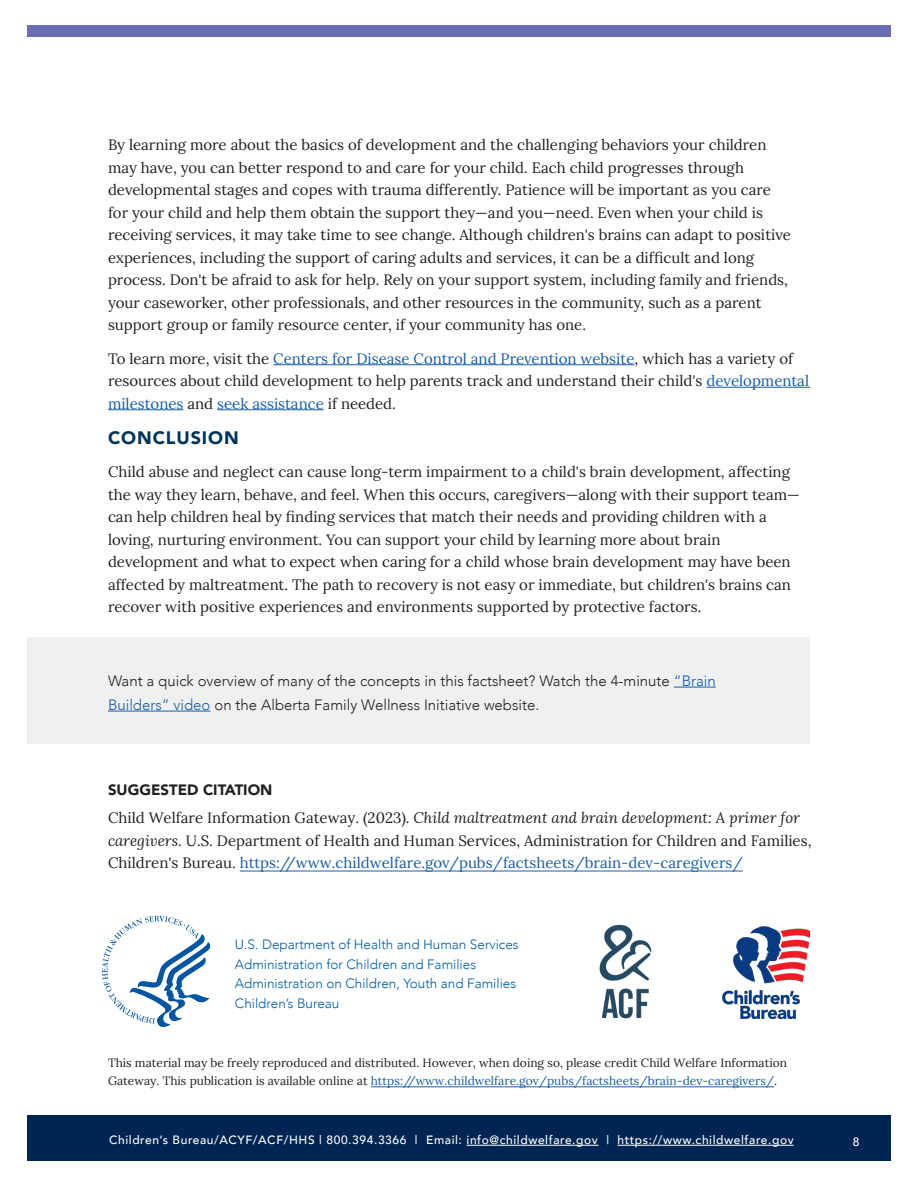
<style>
.page{position:relative;width:918px;height:1188px;background:#fff}
.page>*{position:absolute;margin:0;border:0;box-sizing:border-box;transform-origin:0 0}
.t1{font:900 18px "Avenir";letter-spacing:.05em;color:#00335f}
.t2{font:15px/22.5px "Lora";color:#231f20}
.t3{font:300 15px/24px "Avenir";color:#231f20}
.t4{font:900 15px "Avenir";color:#231f20}
.t5{font:300 13.5px/19.5px "Avenir";color:#005daa}
.t6{font:12px/18px "Lora";color:#231f20}
.t7{font:500 12px "Avenir";letter-spacing:.05em;color:#fff}
.s1{color:#175daa}
.s2{font-style:italic}
</style>
<div class="page">
<div style="left:27px;top:1116px;width:864px;height:45px;background:#002552"></div>
<hr style="left:467px;top:1145px;width:132px;height:1px;background:#fff">
<hr style="left:618px;top:1145px;width:176px;height:1px;background:#fff">
<div style="left:27px;top:26px;width:864px;height:12px;background:#6b6db3"></div>
<hr style="left:273px;top:364px;width:362px;height:1px;background:#175daa">
<hr style="left:707px;top:387px;width:103px;height:1px;background:#175daa">
<hr style="left:108px;top:409px;width:76px;height:1px;background:#175daa">
<hr style="left:217px;top:409px;width:107px;height:1px;background:#175daa">
<div style="left:27px;top:637px;width:783px;height:107px;background:#eff0f0"></div>
<hr style="left:674px;top:687px;width:42px;height:1px;background:#175daa">
<hr style="left:108px;top:711px;width:103px;height:1px;background:#175daa">
<img style="left:722px;top:927px;width:88px;height:92px">
<svg style="left:102px;top:916px;width:108px;height:111px"></svg>
<img style="left:599px;top:924px;width:53px;height:95px">
<hr style="left:240px;top:871px;width:503px;height:1px;background:#175daa">
<hr style="left:371px;top:1087px;width:403px;height:1px;background:#175daa">
<p class="t2" style="left:108px;top:133px;width:685px">By learning more about the basics of development and the challenging behaviors your children may have, you can better respond to and care for your child. Each child progresses through developmental stages and copes with trauma differently. Patience will be important as you care for your child and help them obtain the support they—and you—need. Even when your child is receiving services, it may take time to see change. Although children's brains can adapt to positive experiences, including the support of caring adults and services, it can be a difficult and long process. Don't be afraid to ask for help. Rely on your support system, including family and friends, your caseworker, other professionals, and other resources in the community, such as a parent support group or family resource center, if your community has one.</p>
<p class="t2" style="left:108px;top:346px;width:703px">To learn more, visit the <span class="s1">Centers for Disease Control and Prevention website</span>, which has a variety of resources about child development to help parents track and understand their child's <span class="s1">developmental milestones</span> and <span class="s1">seek assistance</span> if needed.</p>
<h2 class="t1" style="left:108px;top:422px;width:132px">CONCLUSION</h2>
<p class="t2" style="left:108px;top:459px;width:693px">Child abuse and neglect can cause long-term impairment to a child's brain development, affecting the way they learn, behave, and feel. When this occurs, caregivers—along with their support team— can help children heal by finding services that match their needs and providing children with a loving, nurturing environment. You can support your child by learning more about brain development and what to expect when caring for a child whose brain development may have been affected by maltreatment. The path to recovery is not easy or immediate, but children's brains can recover with positive experiences and environments supported by protective factors.</p>
<p class="t3" style="left:108px;top:669px;width:609px">Want a quick overview of many of the concepts in this factsheet? Watch the 4-minute <span class="s1">“Brain<br>Builders” video</span> on the Alberta Family Wellness Initiative website.</p>
<h2 class="t4" style="left:108px;top:777px;width:166px">SUGGESTED CITATION</h2>
<p class="t2" style="left:108px;top:806px;width:705px">Child Welfare Information Gateway. (2023). <span class="s2">Child maltreatment and brain development: A primer for caregivers</span>. U.S. Department of Health and Human Services, Administration for Children and Families,<br>Children's Bureau. <span class="s1">https://www.childwelfare.gov/pubs/factsheets/brain-dev</span><span class="s1">-caregivers</span><span class="s1">/</span></p>
<p class="t5" style="left:235px;top:935px;width:285px">U.S. Department of Health and Human Services Administration for Children and Families Administration on Children, Youth and Families Children’s Bureau</p>
<p class="t6" style="left:108px;top:1053px;width:681px">This material may be freely reproduced and distributed. However, when doing so, please credit Child Welfare Information<br>Gateway. This publication is available online at <span class="s1">https://www.childwelfare.gov/pubs/factsheets/brain-dev</span><span class="s1">-caregivers</span><span class="s1">/</span>.</p>
<p class="t7" style="left:109px;top:1130px;width:686px">Children’s Bureau/ACYF/ACF/HHS | 800.394.3366 | Email: info@childwelfare.gov | https://www.childwelfare.gov</p>
<p class="t7" style="left:853px;top:1131px;width:8px">8</p>
</div>
